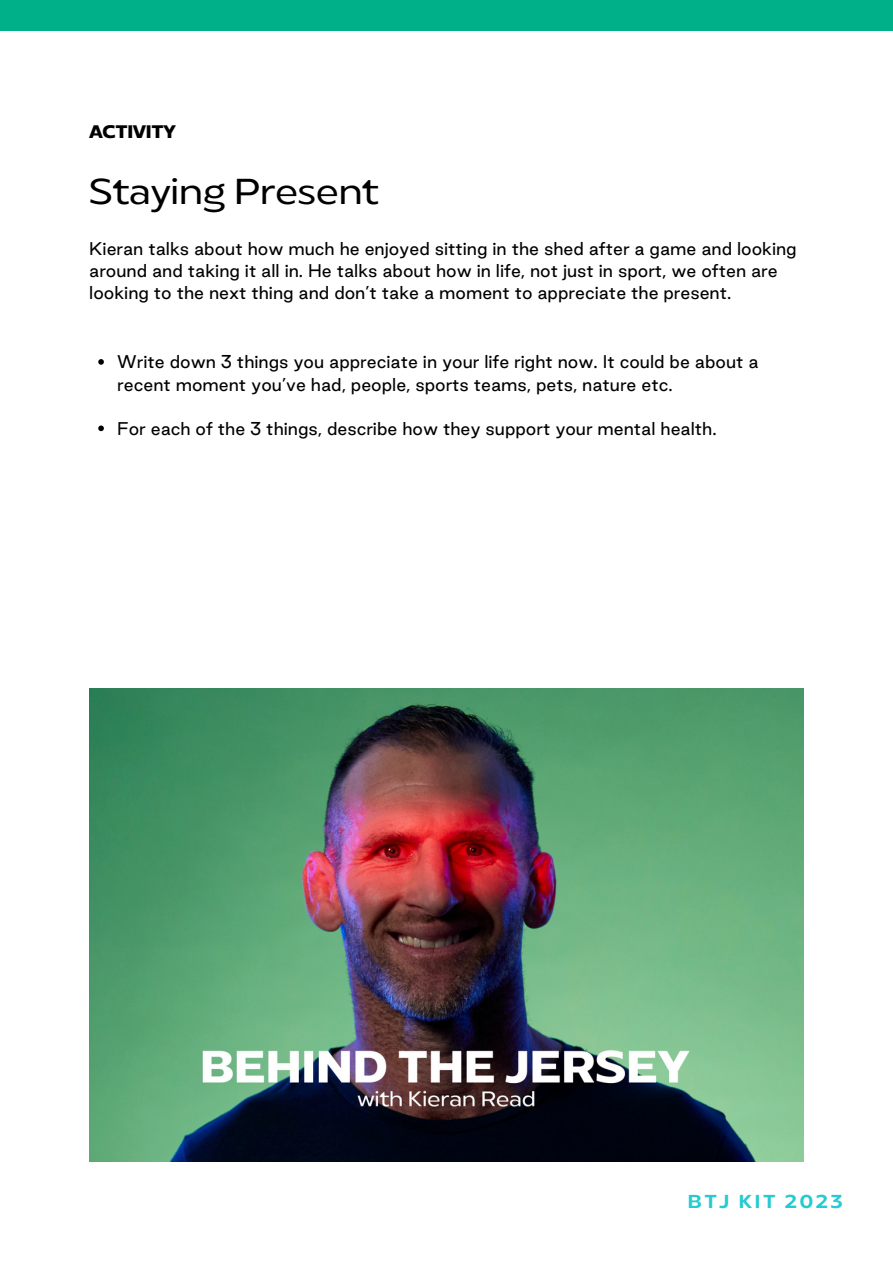
<style>
.page{position:relative;width:893px;height:1264px;background:#fff}
.page>*{position:absolute;margin:0;border:0;box-sizing:border-box;transform-origin:0 0}
.t1{font:36px "Radiate Sans";color:#000}
.t2{font:600 18.75px "Radiate Sans";letter-spacing:.135em;color:#26cad3}
.t3{font:700 18.15px "Radiate Sans";letter-spacing:-.02em;color:#000}
.t4{font:16.5px/22.5px "Good Sans";color:#000}
</style>
<div class="page">
<div style="left:0;top:0;width:892px;height:31px;background:#00b089"></div>
<img style="left:89px;top:688px;width:714px;height:473px">
<svg style="left:98px;top:359px;width:6px;height:6px"></svg>
<svg style="left:98px;top:425px;width:6px;height:6px"></svg>
<p class="t3" style="left:89px;top:121px;width:89px">ACTIVITY</p>
<p class="t1" style="left:89px;top:169px;width:290px">Staying Present</p>
<p class="t4" style="left:89px;top:237px;width:709px">Kieran talks about how much he enjoyed sitting in the shed after a game and looking around and taking it all in. He talks about how in life, not just in sport, we often are looking to the next thing and don’t take a moment to appreciate the present.</p>
<p class="t4" style="left:117px;top:350px;width:642px">Write down 3 things you appreciate in your life right now. It could be about a recent moment you’ve had, people, sports teams, pets, nature etc.</p>
<p class="t4" style="left:117px;top:416px;width:600px">For each of the 3 things, describe how they support your mental health.</p>
<p class="t2" style="left:688px;top:1189px;width:156px">BTJ KIT 2023</p>
</div>
